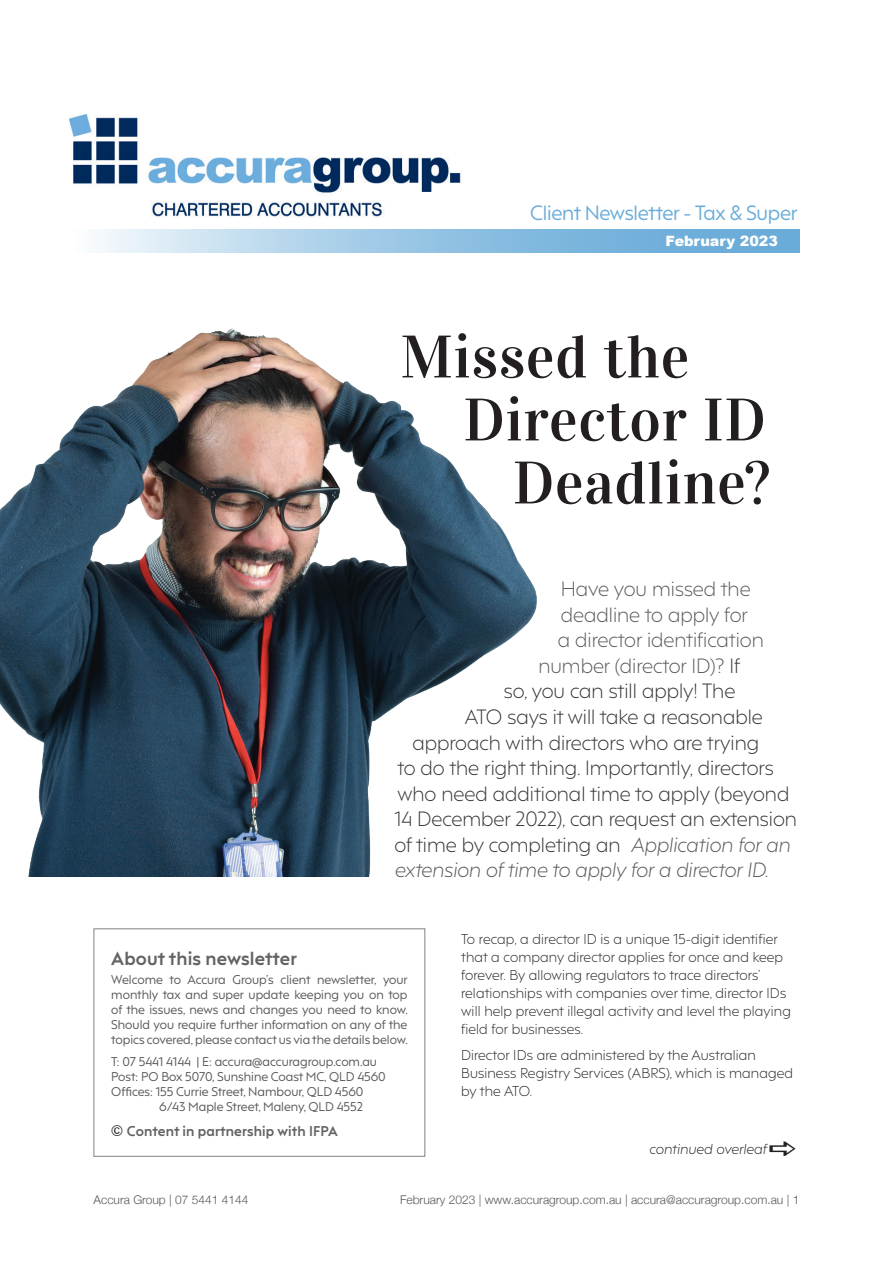
<style>
.page{position:relative;width:893px;height:1263px;background:#fff}
.page>*{position:absolute;margin:0;border:0;box-sizing:border-box;transform-origin:0 0}
.t1{font:60px "Vidaloka";letter-spacing:.01em;color:#231f20}
.t2{font:300 19.5px "F37 Hooj";color:#313232}
.t3{font:300 19.5px "F37 Hooj";color:#57585a}
.t4{font:italic 300 19.5px "F37 Hooj";color:#57585a}
.t5{font:19.5px "F37 Hooj";letter-spacing:-.01em;color:#6aacd9}
.t6{font:700 18px "F37 Hooj";letter-spacing:.01em;color:#636366}
.t7{font:900 14.25px "Arial";color:#fff}
.t8{font:300 13.5px/18px "F37 Hooj";letter-spacing:.01em;color:#231f20}
.t9{font:700 13.5px "F37 Hooj";letter-spacing:.01em;color:#636366}
.t10{font:italic 300 13.5px "F37 Hooj";letter-spacing:.01em;color:#231f20}
.t11{font:12px/15px "F37 Hooj";color:#57585a;text-align:justify}
.t12{font:300 12px "Helvetica Neue";color:#57585a}
.s1{color:#313232}
.s2{font-style:italic;color:#57585a}
</style>
<div class="page">
<img style="left:0;top:328px;width:537px;height:549px">
<div style="left:94px;top:928px;width:331px;height:229px;border:1px solid #808285"></div>
<svg style="left:100px;top:230px;width:699px;height:23px;background:#9ac6e5"></svg>
<img style="left:69px;top:115px;width:392px;height:103px">
<h2 class="t5" style="left:530px;top:196px;width:269px">Client Newsletter - Tax &amp; Super</h2>
<p class="t7" style="left:666px;top:230px;width:114px">February 2023</p>
<h1 class="t1" style="left:400px;top:321px;width:291px">Missed the</h1>
<h1 class="t1" style="left:463px;top:384px;width:304px">Director ID</h1>
<h1 class="t1" style="left:513px;top:447px;width:258px">Deadline?</h1>
<h2 class="t3" style="left:561px;top:573px;width:191px">Have you missed the</h2>
<h2 class="t3" style="left:561px;top:598px;width:189px">deadline to apply for</h2>
<h2 class="t3" style="left:558px;top:624px;width:207px">a director identification</h2>
<h2 class="t3" style="left:538px;top:649px;width:203px">number (director ID)? <span class="s1">If</span></h2>
<h2 class="t2" style="left:504px;top:675px;width:233px">so, you can still apply! The</h2>
<h2 class="t2" style="left:465px;top:700px;width:300px">ATO says it will take a reasonable</h2>
<h2 class="t2" style="left:412px;top:726px;width:348px">approach with directors who are trying</h2>
<h2 class="t2" style="left:397px;top:751px;width:378px">to do the right thing. Importantly, directors</h2>
<h2 class="t2" style="left:397px;top:777px;width:393px">who need additional time to apply (beyond</h2>
<h2 class="t2" style="left:394px;top:802px;width:404px">14 December 2022), can request an extension</h2>
<h2 class="t2" style="left:394px;top:828px;width:397px">of time by completing an <span class="s2">Application for an</span></h2>
<h2 class="t4" style="left:394px;top:854px;width:375px">extension of time to apply for a director ID.</h2>
<h3 class="t6" style="left:111px;top:943px;width:187px">About this newsletter</h3>
<p class="t11" style="left:111px;top:971px;width:298px">Welcome to Accura Group’s client newsletter, your monthly tax and super update keeping you on top of the issues, news and changes you need to know.<br>Should you require further information on any of the topics covered, please contact us via the details below.</p>
<p class="t11" style="left:111px;top:1052px;width:267px">T: 07 5441 4144 | E: accura@accuragroup.com.au</p>
<p class="t11" style="left:111px;top:1067px;width:276px">Post: PO Box 5070, Sunshine Coast MC, QLD 4560</p>
<p class="t11" style="left:111px;top:1082px;width:254px">Offices: 155 Currie Street, Nambour, QLD 4560</p>
<p class="t11" style="left:159px;top:1097px;width:205px">6/43 Maple Street, Maleny, QLD 4552</p>
<p class="t9" style="left:127px;top:1119px;width:212px">Content in partnership with IFPA</p>
<p class="t8" style="left:461px;top:928px;width:331px">To recap, a director ID is a unique 15-digit identifier that a company director applies for once and keep forever. By allowing regulators to trace directors’ relationships with companies over time, director IDs will help prevent illegal activity and level the playing field for businesses.</p>
<p class="t8" style="left:461px;top:1045px;width:333px">Director IDs are administered by the Australian<br>Business Registry Services (ABRS), which is managed by the ATO.</p>
<p class="t10" style="left:649px;top:1138px;width:119px">continued overleaf</p>
<p class="t12" style="left:94px;top:1190px;width:156px">Accura Group | 07 5441 4144</p>
<p class="t12" style="left:400px;top:1190px;width:401px">February 2023 | www.accuragroup.com.au | accura@accuragroup.com.au | 1</p>
</div>
